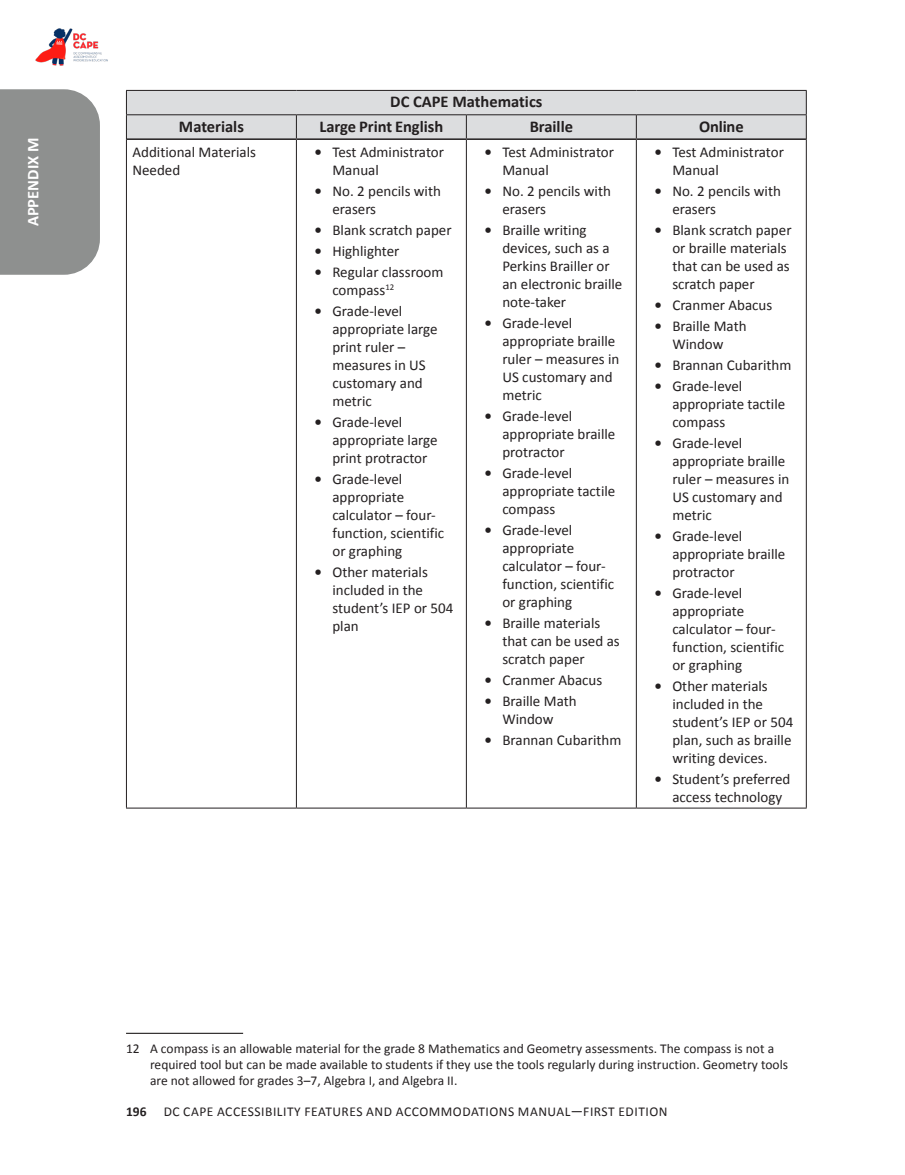
<style>
.page{position:relative;width:905px;height:1175px;background:#fff}
.page>*{position:absolute;margin:0;border:0;box-sizing:border-box;transform-origin:0 0}
.Table_Head{font:700 16.5px "Calibri";color:#231f20}
.t1{font:700 16.5px "Calibri";color:#fff}
.Table_Text{font:15px/18px "Calibri";color:#231f20}
.Footnote_text{font:13.5px/16.2px "Calibri";color:#231f20}
.Footnote_text-2{font:13.5px "Calibri";letter-spacing:.04em;color:#231f20}
.t2{font:700 13.5px "Calibri";color:#231f20}
.s1{font-weight:700}
</style>
<div class="page">
<div style="left:0;top:89px;width:100px;height:186px;background:#8e908f"></div>
<img style="left:35px;top:28px;width:73px;height:38px">
<hr style="left:126px;top:139px;width:1px;height:668px;background:#231f20">
<hr style="left:296px;top:140px;width:1px;height:667px;background:#231f20">
<hr style="left:466px;top:140px;width:1px;height:667px;background:#231f20">
<hr style="left:636px;top:140px;width:1px;height:667px;background:#231f20">
<hr style="left:806px;top:139px;width:1px;height:668px;background:#231f20">
<hr style="left:126px;top:807px;width:170px;height:1px;background:#231f20">
<hr style="left:296px;top:807px;width:170px;height:1px;background:#231f20">
<hr style="left:466px;top:807px;width:170px;height:1px;background:#231f20">
<hr style="left:636px;top:807px;width:170px;height:1px;background:#231f20">
<svg style="left:126px;top:90px;width:681px;height:49px"></svg>
<hr style="left:127px;top:138px;width:169px;height:2px;background:#231f20">
<hr style="left:296px;top:138px;width:170px;height:2px;background:#231f20">
<hr style="left:466px;top:138px;width:170px;height:2px;background:#231f20">
<hr style="left:636px;top:138px;width:170px;height:2px;background:#231f20">
<hr style="left:126px;top:1032px;width:117px;height:1px;background:#231f20">
<p class="t1" style="left:21px;top:226px;width:90px;rotate:-90deg">APPENDIX M</p>
<p class="Table_Head" style="left:390px;top:90px;width:154px">DC CAPE Mathematics</p>
<p class="Table_Head" style="left:179px;top:114px;width:66px">Materials</p>
<p class="Table_Head" style="left:319px;top:114px;width:125px">Large Print English</p>
<p class="Table_Head" style="left:529px;top:114px;width:45px">Braille</p>
<p class="Table_Head" style="left:699px;top:114px;width:46px">Online</p>
<p class="Table_Text" style="left:132px;top:142px;width:125px">Additional Materials<br>Needed</p>
<p class="Table_Text" style="left:332px;top:142px;width:113px;text-indent:-18px"><span class="s1">•</span> Test Administrator<br>Manual</p>
<p class="Table_Text" style="left:332px;top:181px;width:110px;text-indent:-18px"><span class="s1">•</span> No. 2 pencils with erasers</p>
<p class="Table_Text" style="left:314px;top:220px;width:139px"><span class="s1">•</span> Blank scratch paper</p>
<p class="Table_Text" style="left:314px;top:241px;width:86px"><span class="s1">•</span> Highlighter</p>
<p class="Table_Text" style="left:332px;top:262px;width:113px;text-indent:-18px"><span class="s1">•</span> Regular classroom compass<sup>12</sup></p>
<p class="Table_Text" style="left:332px;top:301px;width:107px;text-indent:-18px"><span class="s1">•</span> Grade-level appropriate large print ruler – measures in US customary and metric</p>
<p class="Table_Text" style="left:332px;top:412px;width:107px;text-indent:-18px"><span class="s1">•</span> Grade-level appropriate large print protractor</p>
<p class="Table_Text" style="left:332px;top:469px;width:113px;text-indent:-18px"><span class="s1">•</span> Grade-level appropriate calculator – four&shy;function, scientific or graphing</p>
<p class="Table_Text" style="left:332px;top:562px;width:122px;text-indent:-18px"><span class="s1">•</span> Other materials included in the student’s IEP or 504 plan</p>
<p class="Table_Text" style="left:502px;top:142px;width:113px;text-indent:-18px"><span class="s1">•</span> Test Administrator<br>Manual</p>
<p class="Table_Text" style="left:502px;top:181px;width:110px;text-indent:-18px"><span class="s1">•</span> No. 2 pencils with erasers</p>
<p class="Table_Text" style="left:502px;top:220px;width:121px;text-indent:-18px"><span class="s1">•</span> Braille writing devices, such as a<br>Perkins Brailler or an electronic braille note-taker</p>
<p class="Table_Text" style="left:502px;top:313px;width:118px;text-indent:-18px"><span class="s1">•</span> Grade-level appropriate braille ruler – measures in<br>US customary and metric</p>
<p class="Table_Text" style="left:502px;top:406px;width:114px;text-indent:-18px"><span class="s1">•</span> Grade-level appropriate braille protractor</p>
<p class="Table_Text" style="left:502px;top:463px;width:114px;text-indent:-18px"><span class="s1">•</span> Grade-level appropriate tactile compass</p>
<p class="Table_Text" style="left:502px;top:520px;width:113px;text-indent:-18px"><span class="s1">•</span> Grade-level appropriate calculator – four&shy;function, scientific or graphing</p>
<p class="Table_Text" style="left:502px;top:613px;width:119px;text-indent:-18px"><span class="s1">•</span> Braille materials that can be used as scratch paper</p>
<p class="Table_Text" style="left:484px;top:670px;width:119px"><span class="s1">•</span> Cranmer Abacus</p>
<p class="Table_Text" style="left:484px;top:691px;width:94px;text-align:center"><span class="s1">•</span> Braille Math<br>Window</p>
<p class="Table_Text" style="left:484px;top:730px;width:138px"><span class="s1">•</span> Brannan Cubarithm</p>
<p class="Table_Text" style="left:672px;top:142px;width:113px;text-indent:-18px"><span class="s1">•</span> Test Administrator<br>Manual</p>
<p class="Table_Text" style="left:672px;top:181px;width:110px;text-indent:-18px"><span class="s1">•</span> No. 2 pencils with erasers</p>
<p class="Table_Text" style="left:672px;top:220px;width:121px;text-indent:-18px"><span class="s1">•</span> Blank scratch paper or braille materials that can be used as scratch paper</p>
<p class="Table_Text" style="left:654px;top:295px;width:119px"><span class="s1">•</span> Cranmer Abacus</p>
<p class="Table_Text" style="left:654px;top:316px;width:94px;text-align:center"><span class="s1">•</span> Braille Math<br>Window</p>
<p class="Table_Text" style="left:654px;top:355px;width:138px"><span class="s1">•</span> Brannan Cubarithm</p>
<p class="Table_Text" style="left:672px;top:376px;width:114px;text-indent:-18px"><span class="s1">•</span> Grade-level appropriate tactile compass</p>
<p class="Table_Text" style="left:672px;top:433px;width:118px;text-indent:-18px"><span class="s1">•</span> Grade-level appropriate braille ruler – measures in<br>US customary and metric</p>
<p class="Table_Text" style="left:672px;top:526px;width:114px;text-indent:-18px"><span class="s1">•</span> Grade-level appropriate braille protractor</p>
<p class="Table_Text" style="left:672px;top:583px;width:113px;text-indent:-18px"><span class="s1">•</span> Grade-level appropriate calculator – four&shy;function, scientific or graphing</p>
<p class="Table_Text" style="left:672px;top:676px;width:122px;text-indent:-18px"><span class="s1">•</span> Other materials included in the student’s IEP or 504 plan, such as braille writing devices.</p>
<p class="Table_Text" style="left:672px;top:769px;width:120px;text-indent:-18px"><span class="s1">•</span> Student’s preferred access technology</p>
<p class="Footnote_text" style="left:150px;top:1039px;width:639px;text-indent:-24px">12 A compass is an allowable material for the grade 8 Mathematics and Geometry assessments. The compass is not a required tool but can be made available to students if they use the tools regularly during instruction. Geometry tools are not allowed for grades 3–7, Algebra I, and Algebra II.</p>
<p class="t2" style="left:126px;top:1102px;width:22px">196</p>
<p class="Footnote_text-2" style="left:164px;top:1102px;width:505px">DC CAPE ACCESSIBILITY FEATURES AND ACCOMMODATIONS MANUAL—FIRST EDITION</p>
</div>
